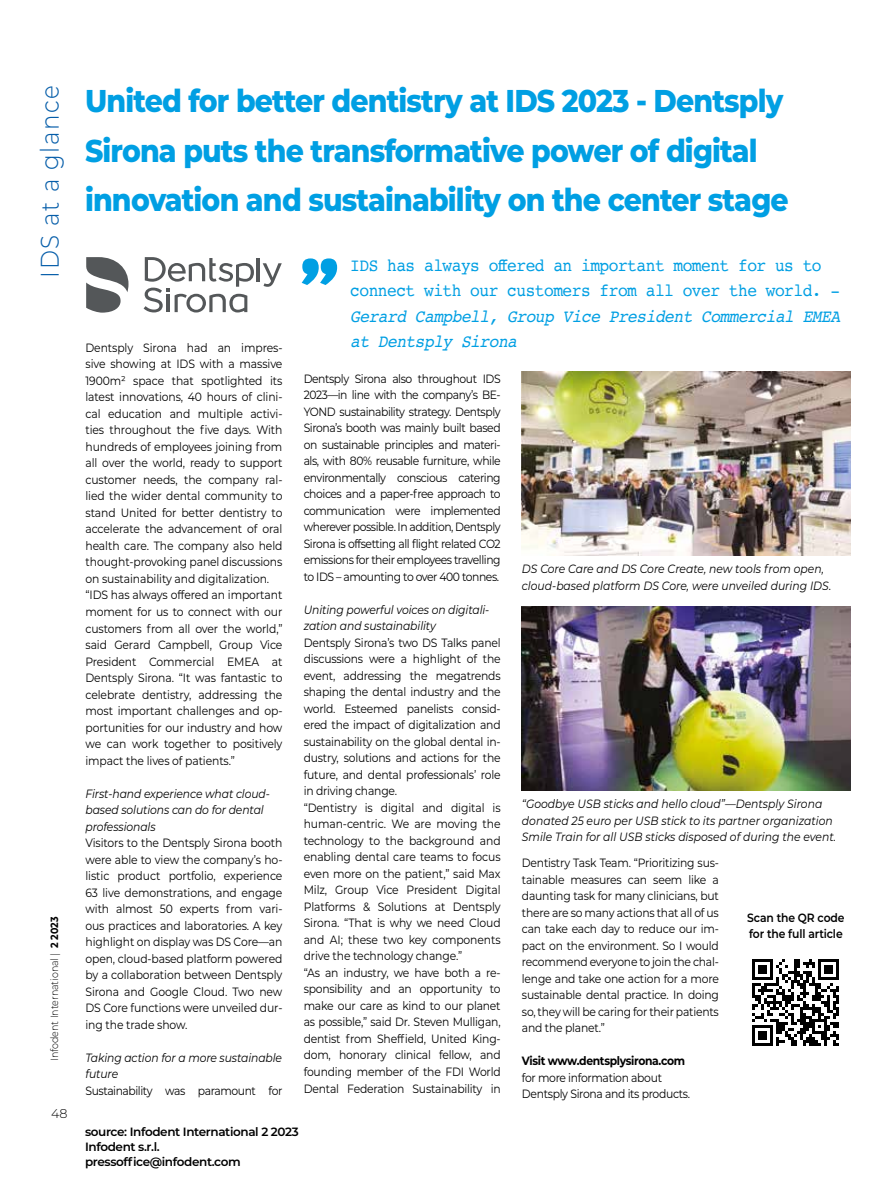
<style>
.page{position:relative;width:893px;height:1191px;background:#fff}
.page>*{position:absolute;margin:0;border:0;box-sizing:border-box;transform-origin:0 0}
.t1{font:800 31.5px/49.5px "Montserrat";letter-spacing:-.03em;color:#009fe3;scale:.9 1}
.t2{font:300 25.5px "Montserrat";letter-spacing:.07em;color:#055da9;scale:.9 1}
.t3{font:18px/25.5px "Courier";letter-spacing:-.03em;color:#009fe3;scale:.9 1}
.t4{font:italic 18px/25.5px "Courier";letter-spacing:-.03em;color:#009fe3;scale:.9 1}
.t5{font:300 12.75px "Montserrat";color:#000}
.t6{font:12px/16.5px "Montserrat";letter-spacing:-.015em;color:#000;scale:.9 1}
.t7{font:italic 12px/16.5px "Montserrat";letter-spacing:-.01em;color:#000;scale:.9 1}
.t8{font:600 12px/15px "Montserrat";letter-spacing:-.03em;color:#000}
.t9{font:600 12px/16.5px "Montserrat";letter-spacing:-.01em;color:#000;scale:.9 1}
.t10{font:12px "Montserrat";letter-spacing:-.04em;color:#000;scale:.9 1}
.t11{font:700 12px "Montserrat";letter-spacing:-.03em;color:#000;scale:.9 1}
.t12{font:300 10.5px "Montserrat";color:#000;scale:.9 1}
.s1{font-weight:700}
</style>
<div class="page">
<svg style="left:302px;top:258px;width:35px;height:27px"></svg>
<hr style="left:257px;top:258px;width:3px;height:23px;background:#545759">
<svg style="left:263px;top:263px;width:19px;height:24px"></svg>
<svg style="left:86px;top:257px;width:43px;height:56px"></svg>
<svg style="left:144px;top:257px;width:110px;height:55px"></svg>
<img style="left:522px;top:371px;width:328px;height:185px">
<img style="left:522px;top:606px;width:328px;height:185px">
<img style="left:752px;top:959px;width:87px;height:87px">
<h2 class="t2" style="left:33px;top:278px;width:215px;rotate:-90deg">IDS at a glance</h2>
<p class="t12" style="left:47px;top:1061px;width:162px;rotate:-90deg">Infodent International | <span class="s1">2 2023</span></p>
<p class="t5" style="left:51px;top:1105px;width:18px">48</p>
<h1 class="t1" style="left:85px;top:75px;width:783px">United for better dentistry at IDS 2023 - Dentsply<br>Sirona puts the transformative power of digital innovation and sustainability on the center stage</h1>
<p class="t6" style="left:85px;top:339px;width:220px">Dentsply Sirona had an impres&shy;sive showing at IDS with a massive 1900m² space that spotlighted its latest innovations, 40 hours of clini&shy;cal education and multiple activi&shy;ties throughout the five days. With hundreds of employees joining from all over the world, ready to support customer needs, the company ral&shy;lied the wider dental community to stand United for better dentistry to accelerate the advancement of oral health care. The company also held thought-provoking panel discussions on sustainability and digitalization. “IDS has always offered an important moment for us to connect with our customers from all over the world,” said Gerard Campbell, Group Vice President Commercial EMEA at Dentsply Sirona. “It was fantastic to celebrate dentistry, addressing the most important challenges and op&shy;portunities for our industry and how we can work together to positively impact the lives of patients.”</p>
<p class="t7" style="left:85px;top:784px;width:206px">First-hand experience what cloud&shy;based solutions can do for dental professionals</p>
<p class="t6" style="left:85px;top:834px;width:220px;text-align:justify">Visitors to the Dentsply Sirona booth were able to view the company’s ho&shy;listic product portfolio, experience 63 live demonstrations, and engage with almost 50 experts from vari&shy;ous practices and laboratories. A key highlight on display was DS Core—an open, cloud-based platform powered by a collaboration between Dentsply Sirona and Google Cloud. Two new DS Core functions were unveiled dur&shy;ing the trade show.</p>
<p class="t7" style="left:85px;top:1048px;width:220px">Taking action for a more sustainable future</p>
<p class="t10" style="left:85px;top:1082px;width:220px">Sustainability was paramount for</p>
<h3 class="t3" style="left:350px;top:252px;width:546px">IDS has always offered an important moment for us to connect with our customers from all over the world. -</h3>
<h3 class="t4" style="left:350px;top:303px;width:546px">Gerard Campbell, Group Vice President Commercial EMEA at Dentsply Sirona</h3>
<p class="t6" style="left:304px;top:370px;width:220px;text-align:justify">Dentsply Sirona also throughout IDS 2023—in line with the company’s BE-YOND sustainability strategy. Dentsply Sirona’s booth was mainly built based on sustainable principles and materi&shy;als, with 80% reusable furniture, while environmentally conscious catering choices and a paper-free approach to communication were implemented wherever possible. In addition, Dentsply Sirona is offsetting all flight related CO2 emissions for their employees travelling to IDS – amounting to over 400 tonnes.</p>
<p class="t7" style="left:304px;top:601px;width:208px">Uniting powerful voices on digitali&shy;zation and sustainability</p>
<p class="t6" style="left:304px;top:634px;width:220px">Dentsply Sirona’s two DS Talks panel discussions were a highlight of the event, addressing the megatrends shaping the dental industry and the world. Esteemed panelists consid&shy;ered the impact of digitalization and sustainability on the global dental in&shy;dustry, solutions and actions for the future, and dental professionals’ role in driving change.<br>“Dentistry is digital and digital is human-centric. We are moving the technology to the background and enabling dental care teams to focus even more on the patient,” said Max Milz, Group Vice President Digital Platforms &amp; Solutions at Dentsply Sirona. “That is why we need Cloud and AI; these two key components drive the technology change.”<br>“As an industry, we have both a re&shy;sponsibility and an opportunity to make our care as kind to our planet as possible,” said Dr. Steven Mulligan, dentist from Sheffield, United King&shy;dom, honorary clinical fellow, and founding member of the FDI World Dental Federation Sustainability in</p>
<p class="t7" style="left:522px;top:560px;width:345px">DS Core Care and DS Core Create, new tools from open, cloud-based platform DS Core, were unveiled during IDS.</p>
<p class="t7" style="left:522px;top:795px;width:351px">“Goodbye USB sticks and hello cloud”—Dentsply Sirona donated 25 euro per USB stick to its partner organization<br>Smile Train for all USB sticks disposed of during the event.</p>
<p class="t6" style="left:522px;top:854px;width:220px;text-align:justify">Dentistry Task Team. “Prioritizing sus&shy;tainable measures can seem like a daunting task for many clinicians, but there are so many actions that all of us can take each day to reduce our im&shy;pact on the environment. So I would recommend everyone to join the chal&shy;lenge and take one action for a more sustainable dental practice. In doing so, they will be caring for their patients and the planet.”</p>
<p class="t11" style="left:522px;top:1052px;width:183px">Visit www.dentsplysirona.com</p>
<p class="t6" style="left:522px;top:1068px;width:188px">for more information about<br>Dentsply Sirona and its products.</p>
<p class="t9" style="left:747px;top:908px;width:110px">Scan the QR code for the full article</p>
<p class="t8" style="left:85px;top:1123px;width:215px">source: Infodent International 2 2023<br>Infodent s.r.l. pressoffice@infodent.com</p>
</div>
